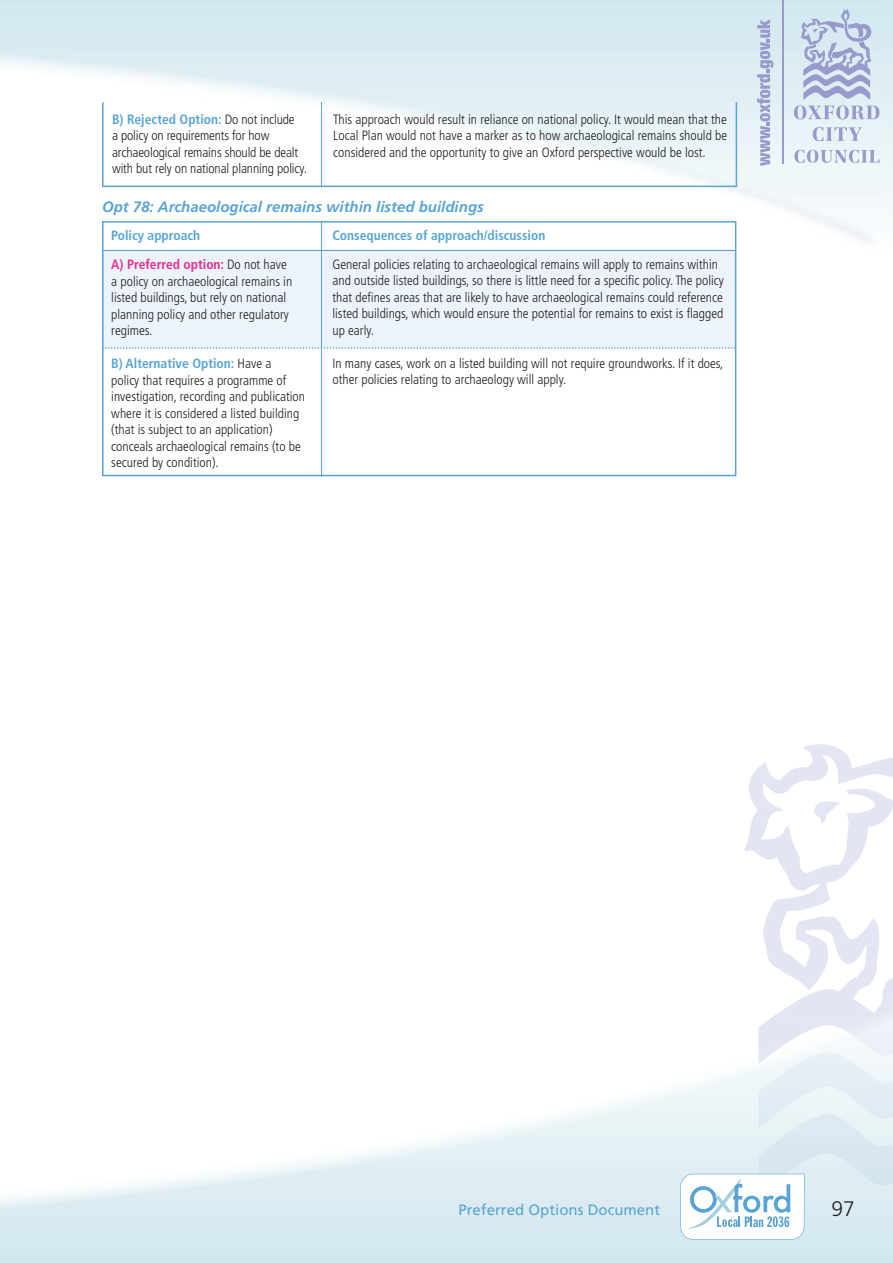
<style>
.page{position:relative;width:893px;height:1263px;background:#fff}
.page>*{position:absolute;margin:0;border:0;box-sizing:border-box;transform-origin:0 0}
.t1{font:300 21px "Frutiger";color:#231f20}
.t2{font:italic 700 15px "Frutiger";color:#58a5d5}
.t3{font:15px "Frutiger";color:#58a5d5}
.t4{font:300 condensed 13.5px/16.5px "Frutiger";color:#231f20}
.t5{font:700 condensed 13.5px/29.2px "Frutiger";color:#eb2c8f}
.t6{font:700 condensed 13.5px "Frutiger";color:#58a5d5}
.s1{font-weight:700;color:#58a5d5}
.s2{color:#58a5d5}
.s3{font-weight:300;color:#231f20}
</style>
<div class="page">
<svg style="left:744px;top:744px;width:149px;height:273px"></svg>
<img style="left:851px;top:999px;width:42px;height:18px">
<img style="left:758px;top:1114px;width:135px;height:83px">
<img style="left:758px;top:1017px;width:135px;height:47px">
<svg style="left:680px;top:1174px;width:125px;height:66px"></svg>
<svg style="left:813px;top:127px;width:49px;height:14px"></svg>
<svg style="left:794px;top:150px;width:85px;height:13px"></svg>
<svg style="left:794px;top:9px;width:85px;height:110px;background:#c4d0e4"></svg>
<hr style="left:782px;top:0;width:1px;height:163px;background:#979aca">
<svg style="left:757px;top:19px;width:16px;height:147px;background:#c0cae2"></svg>
<svg style="left:102px;top:221px;width:634px;height:255px"></svg>
<hr style="left:103px;top:250px;width:632px;height:1px;background:#58a5d5">
<hr style="left:321px;top:222px;width:1px;height:254px;background:#58a5d5">
<svg style="left:102px;top:347px;width:633px;height:2px"></svg>
<svg style="left:102px;top:102px;width:635px;height:85px"></svg>
<p class="t4" style="left:112px;top:111px;width:196px"><span class="s1">B) Rejected Option:</span> Do not include<br>a policy on requirements for how archaeological remains should be dealt with but rely on national planning policy.</p>
<p class="t4" style="left:333px;top:111px;width:396px;text-align:justify">This approach would result in reliance on national policy. It would mean that the Local Plan would not have a marker as to how archaeological remains should be considered and the opportunity to give an Oxford perspective would be lost.</p>
<p class="t2" style="left:102px;top:197px;width:383px">Opt 78: Archaeological remains within listed buildings</p>
<p class="t5" style="left:111px;top:221px;width:177px"><span class="s2">Policy approach<br></span>A) Preferred option: <span class="s3">Do not have</span></p>
<p class="t4" style="left:111px;top:273px;width:183px">a policy on archaeological remains in listed buildings, but rely on national planning policy and other regulatory regimes.</p>
<p class="t4" style="left:111px;top:356px;width:195px"><span class="s1">B) Alternative Option:</span> Have a<br>policy that requires a programme of investigation, recording and publication where it is considered a listed building (that is subject to an application) conceals archaeological remains (to be secured by condition).</p>
<p class="t6" style="left:332px;top:227px;width:214px">Consequences of approach/discussion</p>
<p class="t4" style="left:332px;top:256px;width:393px">General policies relating to archaeological remains will apply to remains within and outside listed buildings, so there is little need for a specific policy. The policy that defines areas that are likely to have archaeological remains could reference listed buildings, which would ensure the potential for remains to exist is flagged up early.</p>
<p class="t4" style="left:332px;top:355px;width:392px">In many cases, work on a listed building will not require groundworks. If it does, other policies relating to archaeology will apply.</p>
<p class="t3" style="left:458px;top:1200px;width:203px">Preferred Options Document</p>
<h1 class="t1" style="left:831px;top:1196px;width:25px">97</h1>
</div>
